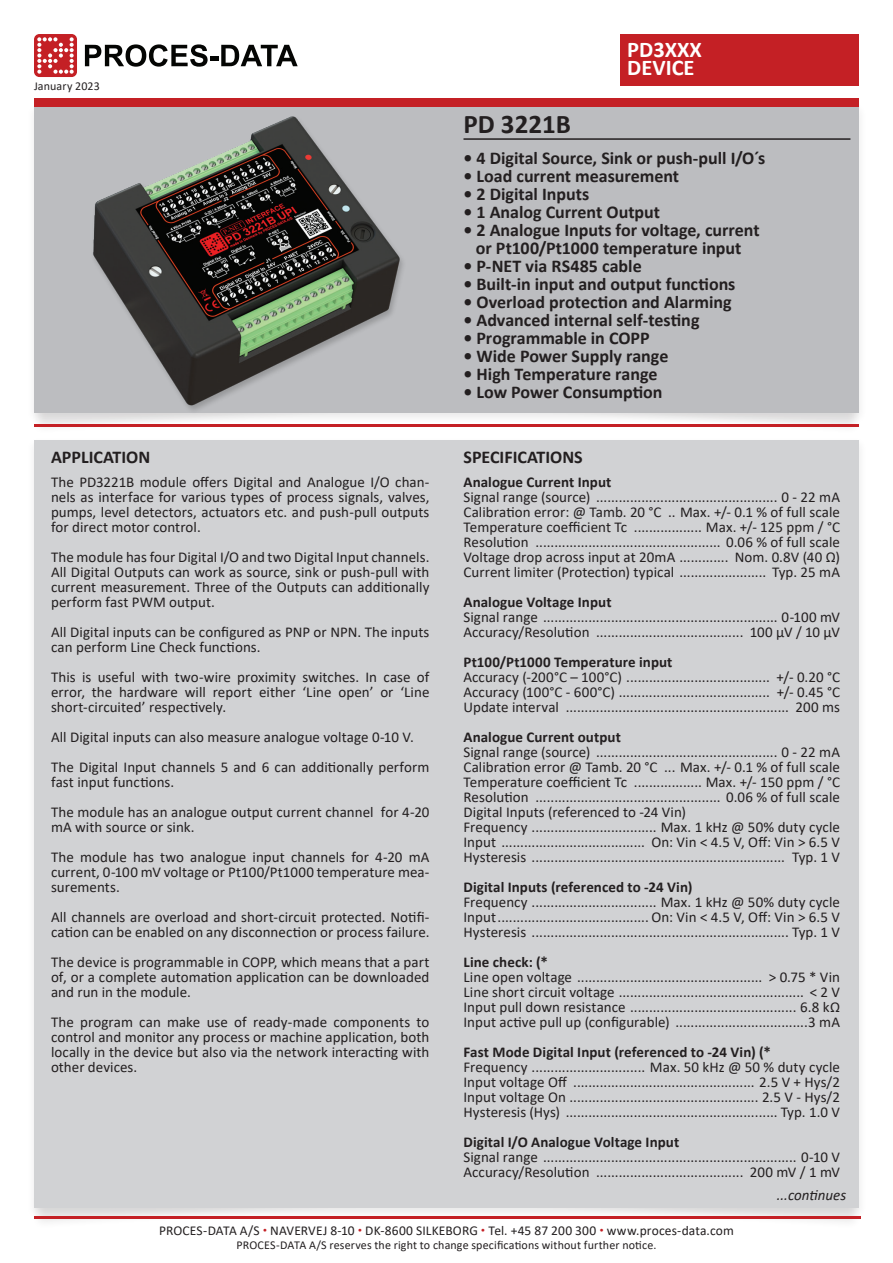
<style>
.page{position:relative;width:893px;height:1263px;background:#fff}
.page>*{position:absolute;margin:0;border:0;box-sizing:border-box;transform-origin:0 0}
.t1{font:700 27px "Calibri";color:#231f20}
.t2{font:700 22.5px/18px "Calibri";color:#fff}
.t3{font:700 18px/18px "Calibri";color:#231f20;text-align:center}
.t4{font:15px/15px "Calibri";letter-spacing:.005em;color:#231f20;text-align:justify}
.t5{font:700 15px "Calibri";letter-spacing:.005em;color:#231f20}
.t6{font:italic 15px "Calibri";color:#231f20}
.t7{font:13.5px "Calibri";letter-spacing:.01em;color:#231f20}
.t8{font:12px "Calibri";letter-spacing:.01em;color:#231f20}
.s1{font-size:9px;color:#c42025}
</style>
<div class="page">
<div style="left:436px;top:393px;width:426px;height:42px;background:#231f20;opacity:.1"></div>
<div style="left:31px;top:393px;width:426px;height:42px;background:#231f20;opacity:.1"></div>
<div style="left:26px;top:102px;width:841px;height:323px;background:#231f20;opacity:.1"></div>
<div style="left:34px;top:106px;width:825px;height:306px;background:#bcbdc0"></div>
<svg style="left:85px;top:44px;width:123px;height:23px"></svg>
<div style="left:211px;top:56px;width:8px;height:5px;background:#040503"></div>
<svg style="left:221px;top:45px;width:77px;height:21px"></svg>
<svg style="left:34px;top:34px;width:43px;height:43px;background:#d05155"></svg>
<div style="left:621px;top:34px;width:238px;height:51px;background:#c42025"></div>
<div style="left:34px;top:98px;width:825px;height:8px;background:#c42025"></div>
<div style="left:26px;top:436px;width:841px;height:784px;background:#231f20;opacity:.1"></div>
<div style="left:34px;top:440px;width:825px;height:768px;background:#d1d2d4"></div>
<hr style="left:34px;top:424px;width:825px;height:2px;background:#c42025">
<hr style="left:34px;top:1216px;width:826px;height:2px;background:#c42025">
<hr style="left:463px;top:138px;width:387px;height:2px;background:#231f20">
<img style="left:72px;top:106px;width:345px;height:334px">
<p class="t8" style="left:34px;top:77px;width:67px">January 2023</p>
<h2 class="t2" style="left:627px;top:41px;width:76px">PD3XXX<br>DEVICE</h2>
<h1 class="t1" style="left:463px;top:105px;width:109px">PD 3221B</h1>
<p class="t3" style="left:463px;top:149px;width:303px">• 4 Digital Source, Sink or push-pull I/O´s</p>
<p class="t3" style="left:463px;top:167px;width:217px">• Load current measurement</p>
<p class="t3" style="left:463px;top:185px;width:127px">• 2 Digital Inputs</p>
<p class="t3" style="left:463px;top:203px;width:198px">• 1 Analog Current Output</p>
<p class="t3" style="left:463px;top:221px;width:298px">• 2 Analogue Inputs for voltage, current or Pt100/Pt1000 temperature input</p>
<p class="t3" style="left:463px;top:257px;width:180px">• P-NET via RS485 cable</p>
<p class="t3" style="left:463px;top:275px;width:273px">• Built-in input and output functions</p>
<p class="t3" style="left:463px;top:293px;width:270px">• Overload protection and Alarming</p>
<p class="t3" style="left:463px;top:311px;width:238px">• Advanced internal self-testing</p>
<p class="t3" style="left:463px;top:329px;width:188px">• Programmable in COPP</p>
<p class="t3" style="left:463px;top:347px;width:206px">• Wide Power Supply range</p>
<p class="t3" style="left:463px;top:365px;width:196px">• High Temperature range</p>
<p class="t3" style="left:463px;top:383px;width:201px">• Low Power Consumption</p>
<p class="t3" style="left:51px;top:448px;width:101px">APPLICATION</p>
<p class="t3" style="left:463px;top:448px;width:121px">SPECIFICATIONS</p>
<p class="t5" style="left:463px;top:471px;width:149px">Analogue Current Input</p>
<p class="t4" style="left:463px;top:489px;width:378px">Signal range (source) ................................................ 0 - 22 mA Calibration error: @ Tamb. 20 °C .. Max. +/- 0.1 % of full scale Temperature coefficient Tc .................. Max. +/- 125 ppm / °C Resolution ................................................. 0.06 % of full scale Voltage drop across input at 20mA ............. Nom. 0.8V (40 Ω)<br>Current limiter (Protection) typical ....................... Typ. 25 mA</p>
<p class="t5" style="left:463px;top:591px;width:150px">Analogue Voltage Input</p>
<p class="t4" style="left:463px;top:609px;width:378px">Signal range .............................................................. 0-100 mV<br>Accuracy/Resolution ....................................... 100 µV / 10 µV</p>
<p class="t5" style="left:463px;top:651px;width:211px">Pt100/Pt1000 Temperature input</p>
<p class="t4" style="left:463px;top:669px;width:378px">Accuracy (-200°C – 100°C) ...................................... +/- 0.20 °C Accuracy (100°C - 600°C) ........................................ +/- 0.45 °C Update interval ........................................................... 200 ms</p>
<p class="t5" style="left:463px;top:726px;width:159px">Analogue Current output</p>
<p class="t4" style="left:463px;top:744px;width:378px;text-align:left">Signal range (source) ................................................ 0 - 22 mA Calibration error @ Tamb. 20 °C ... Max. +/- 0.1 % of full scale Temperature coefficient Tc .................. Max. +/- 150 ppm / °C Resolution ................................................. 0.06 % of full scale Digital Inputs (referenced to -24 Vin)<br>Frequency ................................. Max. 1 kHz @ 50% duty cycle Input ...................................... On: Vin &lt; 4.5 V, Off: Vin &gt; 6.5 V Hysteresis ................................................................... Typ. 1 V</p>
<p class="t5" style="left:463px;top:876px;width:230px">Digital Inputs (referenced to -24 Vin)</p>
<p class="t4" style="left:463px;top:894px;width:378px">Frequency ................................. Max. 1 kHz @ 50% duty cycle Input........................................ On: Vin &lt; 4.5 V, Off: Vin &gt; 6.5 V Hysteresis .................................................................... Typ. 1 V</p>
<p class="t5" style="left:463px;top:951px;width:86px">Line check: (*</p>
<p class="t4" style="left:463px;top:969px;width:378px">Line open voltage ................................................. &gt; 0.75 * Vin Line short circuit voltage ................................................. &lt; 2 V Input pull down resistance ............................................ 6.8 kΩ Input active pull up (configurable) ...................................3 mA</p>
<p class="t5" style="left:463px;top:1041px;width:309px">Fast Mode Digital Input (referenced to -24 Vin) (*</p>
<p class="t4" style="left:463px;top:1059px;width:378px">Frequency .............................. Max. 50 kHz @ 50 % duty cycle Input voltage Off ................................................ 2.5 V + Hys/2<br>Input voltage On .................................................. 2.5 V - Hys/2<br>Hysteresis (Hys) ........................................................ Typ. 1.0 V</p>
<p class="t5" style="left:463px;top:1131px;width:217px">Digital I/O Analogue Voltage Input</p>
<p class="t4" style="left:463px;top:1149px;width:378px">Signal range ................................................................... 0-10 V<br>Accuracy/Resolution ....................................... 200 mV / 1 mV</p>
<p class="t6" style="left:777px;top:1184px;width:71px">...continues</p>
<p class="t4" style="left:51px;top:474px;width:380px">The PD3221B module offers Digital and Analogue I/O chan&shy;nels as interface for various types of process signals, valves, pumps, level detectors, actuators etc. and push-pull outputs for direct motor control.</p>
<p class="t4" style="left:51px;top:549px;width:380px">The module has four Digital I/O and two Digital Input channels.<br>All Digital Outputs can work as source, sink or push-pull with current measurement. Three of the Outputs can additionally perform fast PWM output.</p>
<p class="t4" style="left:51px;top:624px;width:380px">All Digital inputs can be configured as PNP or NPN. The inputs can perform Line Check functions.</p>
<p class="t4" style="left:51px;top:669px;width:380px">This is useful with two-wire proximity switches. In case of error, the hardware will report either ‘Line open’ or ‘Line short-circuited’ respectively.</p>
<p class="t4" style="left:51px;top:721px;width:380px;line-height:30px">All Digital inputs can also measure analogue voltage 0-10 V.<br>The Digital Input channels 5 and 6 can additionally perform</p>
<p class="t4" style="left:51px;top:766px;width:380px;line-height:30px">fast input functions.<br>The module has an analogue output current channel for 4-20</p>
<p class="t4" style="left:51px;top:811px;width:380px;line-height:30px">mA with source or sink.<br>The module has two analogue input channels for 4-20 mA</p>
<p class="t4" style="left:51px;top:864px;width:380px">current, 0-100 mV voltage or Pt100/Pt1000 temperature mea&shy;surements.</p>
<p class="t4" style="left:51px;top:909px;width:380px">All channels are overload and short-circuit protected. Notifi&shy;cation can be enabled on any disconnection or process failure.</p>
<p class="t4" style="left:51px;top:954px;width:380px">The device is programmable in COPP, which means that a part of, or a complete automation application can be downloaded and run in the module.</p>
<p class="t4" style="left:51px;top:1014px;width:380px">The program can make use of ready-made components to control and monitor any process or machine application, both locally in the device but also via the network interacting with other devices.</p>
<p class="t7" style="left:159px;top:1221px;width:576px">PROCES-DATA A/S <span class="s1">•</span> NAVERVEJ 8-10 <span class="s1">•</span> DK-8600 SILKEBORG <span class="s1">•</span> Tel. +45 87 200 300 <span class="s1">•</span> www.proces-data.com</p>
<p class="t8" style="left:237px;top:1237px;width:421px">PROCES-DATA A/S reserves the right to change specifications without further notice.</p>
</div>
